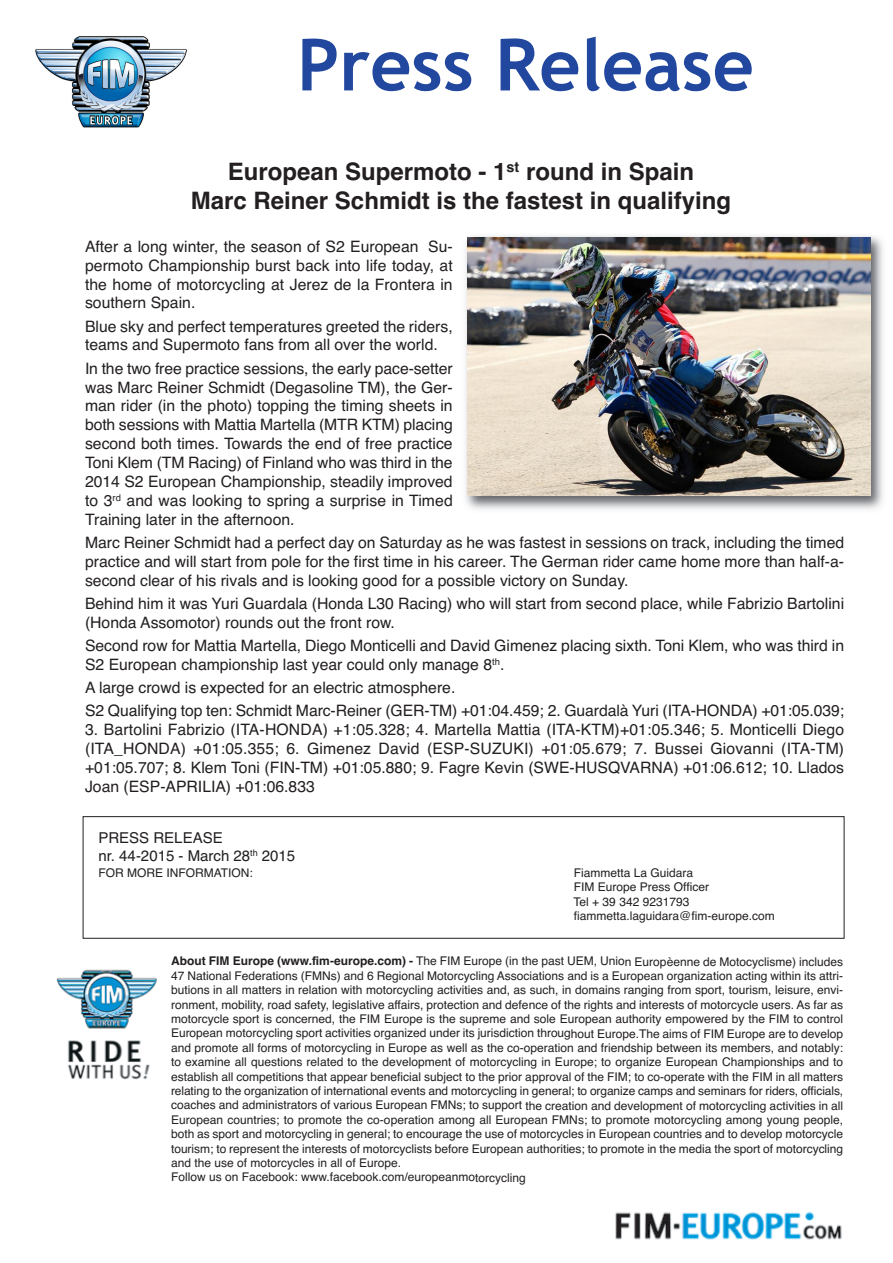
<style>
.page{position:relative;width:893px;height:1263px;background:#fff}
.page>*{position:absolute;margin:0;border:0;box-sizing:border-box;transform-origin:0 0}
.t1{font:700 72px "Trebuchet MS";color:#22479e}
.t2{font:700 24px/28.8px "Helvetica";color:#231f20;text-align:center}
.t3{font:15.75px/18.9px "Helvetica";color:#231f20;text-align:justify}
.t4{font:15px/18px "Helvetica";color:#231f20}
.t5{font:12px/14.4px "Helvetica";color:#231f20}
.s1{font-weight:700}
</style>
<div class="page">
<img style="left:35px;top:36px;width:152px;height:92px">
<img style="left:615px;top:1211px;width:227px;height:29px">
<div style="left:83px;top:816px;width:761px;height:123px;border:1px solid #231f20"></div>
<img style="left:56px;top:969px;width:101px;height:60px">
<img style="left:68px;top:1040px;width:82px;height:40px">
<img style="left:465px;top:236px;width:418px;height:274px">
<img style="left:468px;top:237px;width:402px;height:258px">
<h1 class="t1" style="left:297px;top:24px;width:458px">Press Release</h1>
<h2 class="t2" style="left:191px;top:158px;width:542px">European Supermoto - 1<sup>st</sup> round in Spain<br>Marc Reiner Schmidt is the fastest in qualifying</h2>
<h3 class="t3" style="left:85px;top:237px;width:369px">After a long winter, the season of S2 European Su&shy;permoto Championship burst back into life today, at the home of motorcycling at Jerez de la Frontera in southern Spain.</h3>
<h3 class="t3" style="left:85px;top:317px;width:369px">Blue sky and perfect temperatures greeted the riders, teams and Supermoto fans from all over the world.</h3>
<p class="t3" style="left:85px;top:359px;width:369px">In the two free practice sessions, the early pace-setter was Marc Reiner Schmidt (Degasoline TM), the Ger&shy;man rider (in the photo) topping the timing sheets in both sessions with Mattia Martella (MTR KTM) placing second both times. Towards the end of free practice Toni Klem (TM Racing) of Finland who was third in the 2014 S2 European Championship, steadily improved to 3<sup>rd</sup> and was looking to spring a surprise in Timed Training later in the afternoon.</p>
<p class="t3" style="left:85px;top:533px;width:761px">Marc Reiner Schmidt had a perfect day on Saturday as he was fastest in sessions on track, including the timed practice and will start from pole for the first time in his career. The German rider came home more than half-a&shy;second clear of his rivals and is looking good for a possible victory on Sunday.</p>
<h3 class="t3" style="left:85px;top:594px;width:761px">Behind him it was Yuri Guardala (Honda L30 Racing) who will start from second place, while Fabrizio Bartolini (Honda Assomotor) rounds out the front row.</h3>
<h3 class="t3" style="left:85px;top:636px;width:761px">Second row for Mattia Martella, Diego Monticelli and David Gimenez placing sixth. Toni Klem, who was third in<br>S2 European championship last year could only manage 8<sup>th</sup>.</h3>
<h3 class="t3" style="left:85px;top:676px;width:761px;line-height:23.1px">A large crowd is expected for an electric atmosphere.<br>S2 Qualifying top ten: Schmidt Marc-Reiner (GER-TM) +01:04.459; 2. Guardalà Yuri (ITA-HONDA) +01:05.039;</h3>
<p class="t3" style="left:85px;top:720px;width:761px">3. Bartolini Fabrizio (ITA-HONDA) +1:05.328; 4. Martella Mattia (ITA-KTM)+01:05.346; 5. Monticelli Diego (ITA_HONDA) +01:05.355; 6. Gimenez David (ESP-SUZUKI) +01:05.679; 7. Bussei Giovanni (ITA-TM) +01:05.707; 8. Klem Toni (FIN-TM) +01:05.880; 9. Fagre Kevin (SWE-HUSQVARNA) +01:06.612; 10. Llados Joan (ESP-APRILIA) +01:06.833</p>
<p class="t4" style="left:98px;top:829px;width:198px">PRESS RELEASE<br>nr. 44-2015 - March 28<sup>th</sup> 2015</p>
<p class="t5" style="left:98px;top:866px;width:156px">FOR MORE INFORMATION:</p>
<p class="t5" style="left:574px;top:866px;width:203px">Fiammetta La Guidara<br>FIM Europe Press Officer<br>Tel + 39 342 9231793 fiammetta.laguidara@fim-europe.com</p>
<p class="t5" style="left:171px;top:954px;width:674px"><span class="s1">About FIM Europe (www.fim-europe.com) -</span> The FIM Europe (in the past UEM, Union Europèenne de Motocyclisme) includes 47 National Federations (FMNs) and 6 Regional Motorcycling Associations and is a European organization acting within its attri&shy;butions in all matters in relation with motorcycling activities and, as such, in domains ranging from sport, tourism, leisure, envi&shy;ronment, mobility, road safety, legislative affairs, protection and defence of the rights and interests of motorcycle users. As far as motorcycle sport is concerned, the FIM Europe is the supreme and sole European authority empowered by the FIM to control European motorcycling sport activities organized under its jurisdiction throughout Europe.The aims of FIM Europe are to develop and promote all forms of motorcycling in Europe as well as the co-operation and friendship between its members, and notably: to examine all questions related to the development of motorcycling in Europe; to organize European Championships and to establish all competitions that appear beneficial subject to the prior approval of the FIM; to co-operate with the FIM in all matters relating to the organization of international events and motorcycling in general; to organize camps and seminars for riders, officials, coaches and administrators of various European FMNs; to support the creation and development of motorcycling activities in all European countries; to promote the co-operation among all European FMNs; to promote motorcycling among young people, both as sport and motorcycling in general; to encourage the use of motorcycles in European countries and to develop motorcycle tourism; to represent the interests of motorcyclists before European authorities; to promote in the media the sport of motorcycling and the use of motorcycles in all of Europe.<br>Follow us on Facebook: www.facebook.com/europeanmotorcycling</p>
</div>
